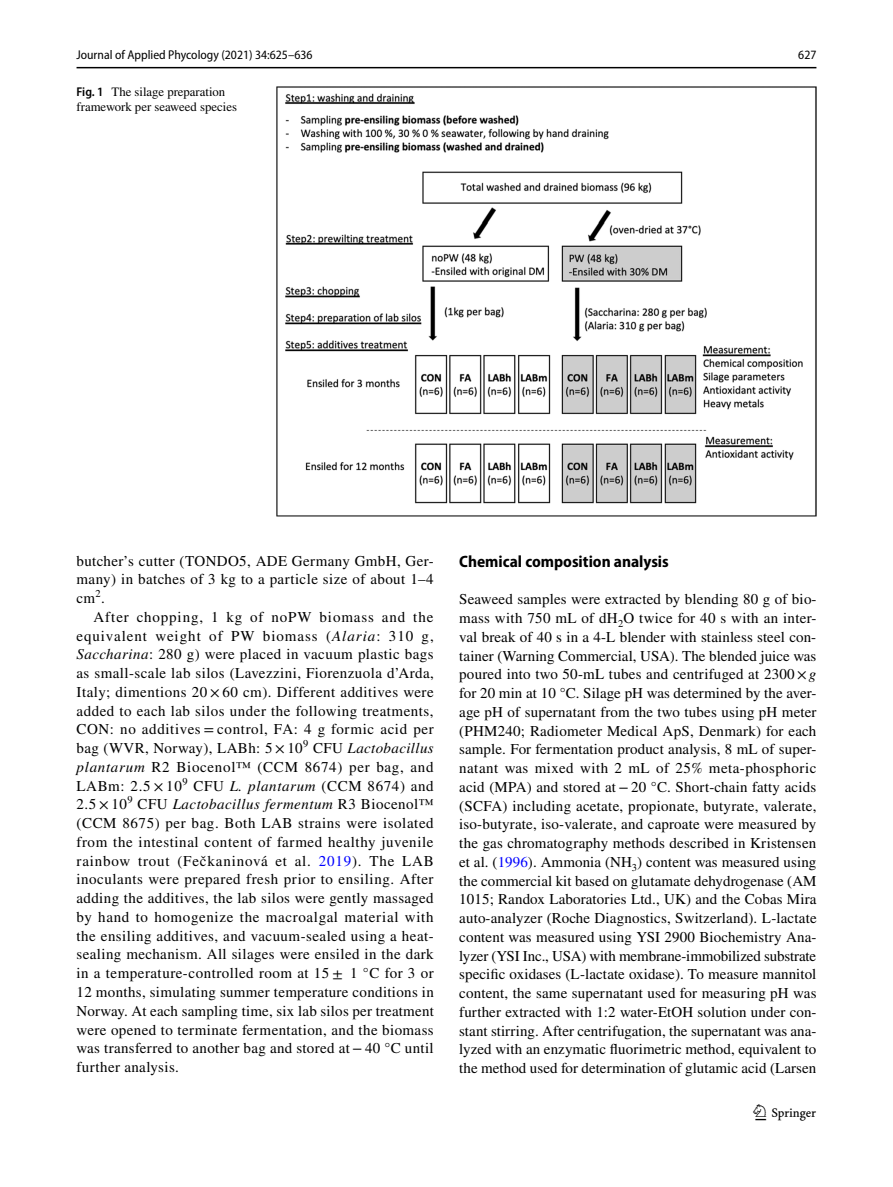
<style>
.page{position:relative;width:893px;height:1187px;background:#fff}
.page>*{position:absolute;margin:0;border:0;box-sizing:border-box;transform-origin:0 0}
.t1{font:22.5px "Springnew Regular 3";color:#000}
.t2{font:700 semi-condensed 16.5px "Myriad Pro";color:#000}
.t3{font:15px/18.8px "STIX";letter-spacing:.025em;color:#000;text-align:justify}
.t4{font:12.75px/15px "STIX";color:#000}
.t5{font:semi-condensed 12.75px "Myriad Pro";color:#000}
.s1{font-family:"Myriad Pro";font-weight:600;font-stretch:semi-condensed}
.s2{font-style:italic}
.s3{color:#00f}
</style>
<div class="page">
<hr style="left:77px;top:67px;width:739px;height:1px;background:#000">
<img style="left:276px;top:87px;width:540px;height:429px">
<p class="t5" style="left:77px;top:48px;width:238px">Journal of Applied Phycology (2021) 34:625–636</p>
<p class="t5" style="left:798px;top:48px;width:20px">627</p>
<p class="t4" style="left:77px;top:85px;width:162px"><span class="s1">Fig. 1</span> The silage preparation framework per seaweed species</p>
<p class="t3" style="left:77px;top:552px;width:359px">butcher’s cutter (TONDO5, ADE Germany GmbH, Ger&shy;many) in batches of 3 kg to a particle size of about 1–4 cm<sup>2</sup>.</p>
<p class="t3" style="left:77px;top:608px;width:359px;text-indent:17px">After chopping, 1 kg of noPW biomass and the equivalent weight of PW biomass (<span class="s2">Alaria</span>: 310 g, <span class="s2">Saccharina</span>: 280 g) were placed in vacuum plastic bags as small-scale lab silos (Lavezzini, Fiorenzuola d’Arda, Italy; dimentions 20 × 60 cm). Different additives were added to each lab silos under the following treatments, CON: no additives = control, FA: 4 g formic acid per bag (WVR, Norway), LABh: 5 × -10<sup>9</sup> CFU <span class="s2">Lactobacillus plantarum</span> R2 Biocenol™ (CCM 8674) per bag, and LABm: 2.5 × -10<sup>9</sup> CFU <span class="s2">L. plantarum</span> (CCM 8674) and 2.5 × -10<sup>9</sup> CFU <span class="s2">Lactobacillus fermentum</span> R3 Biocenol™ (CCM 8675) per bag. Both LAB strains were isolated from the intestinal content of farmed healthy juvenile rainbow trout (Fečkaninová et al. <span class="s3">2019</span>). The LAB inoculants were prepared fresh prior to ensiling. After adding the additives, the lab silos were gently massaged by hand to homogenize the macroalgal material with the ensiling additives, and vacuum-sealed using a heat&shy;sealing mechanism. All silages were ensiled in the dark in a temperature-controlled room at 15 ± 1 °C for 3 or 12 months, simulating summer temperature conditions in Norway. At each sampling time, six lab silos per treatment were opened to terminate fermentation, and the biomass was transferred to another bag and stored at−40 °C until further analysis.</p>
<p class="t2" style="left:459px;top:552px;width:211px">Chemical composition analysis</p>
<p class="t3" style="left:459px;top:590px;width:359px">Seaweed samples were extracted by blending 80 g of bio&shy;mass with 750 mL of dH<sub>2</sub>O twice for 40 s with an inter&shy;val break of 40 s in a 4-L blender with stainless steel con&shy;tainer (Warning Commercial, USA). The blended juice was poured into two 50-mL tubes and centrifuged at 2300×<span class="s2">g </span>for 20 min at 10 °C. Silage pH was determined by the aver&shy;age pH of supernatant from the two tubes using pH meter (PHM240; Radiometer Medical ApS, Denmark) for each sample. For fermentation product analysis, 8 mL of super&shy;natant was mixed with 2 mL of 25% meta-phosphoric acid (MPA) and stored at−20 °C. Short-chain fatty acids (SCFA) including acetate, propionate, butyrate, valerate, iso-butyrate, iso-valerate, and caproate were measured by the gas chromatography methods described in Kristensen et al. (<span class="s3">1996</span>). Ammonia (NH<sub>3</sub>) content was measured using the commercial kit based on glutamate dehydrogenase (AM 1015; Randox Laboratories Ltd., UK) and the Cobas Mira auto-analyzer (Roche Diagnostics, Switzerland). L-lactate content was measured using YSI 2900 Biochemistry Ana&shy;lyzer (YSI Inc., USA) with membrane-immobilized substrate specific oxidases (L-lactate oxidase). To measure mannitol content, the same supernatant used for measuring pH was further extracted with 1:2 water-EtOH solution under con&shy;stant stirring. After centrifugation, the supernatant was ana&shy;lyzed with an enzymatic fluorimetric method, equivalent to the method used for determination of glutamic acid (Larsen</p>
<h1 class="t1" style="left:755px;top:1104px;width:62px">1 3</h1>
</div>
